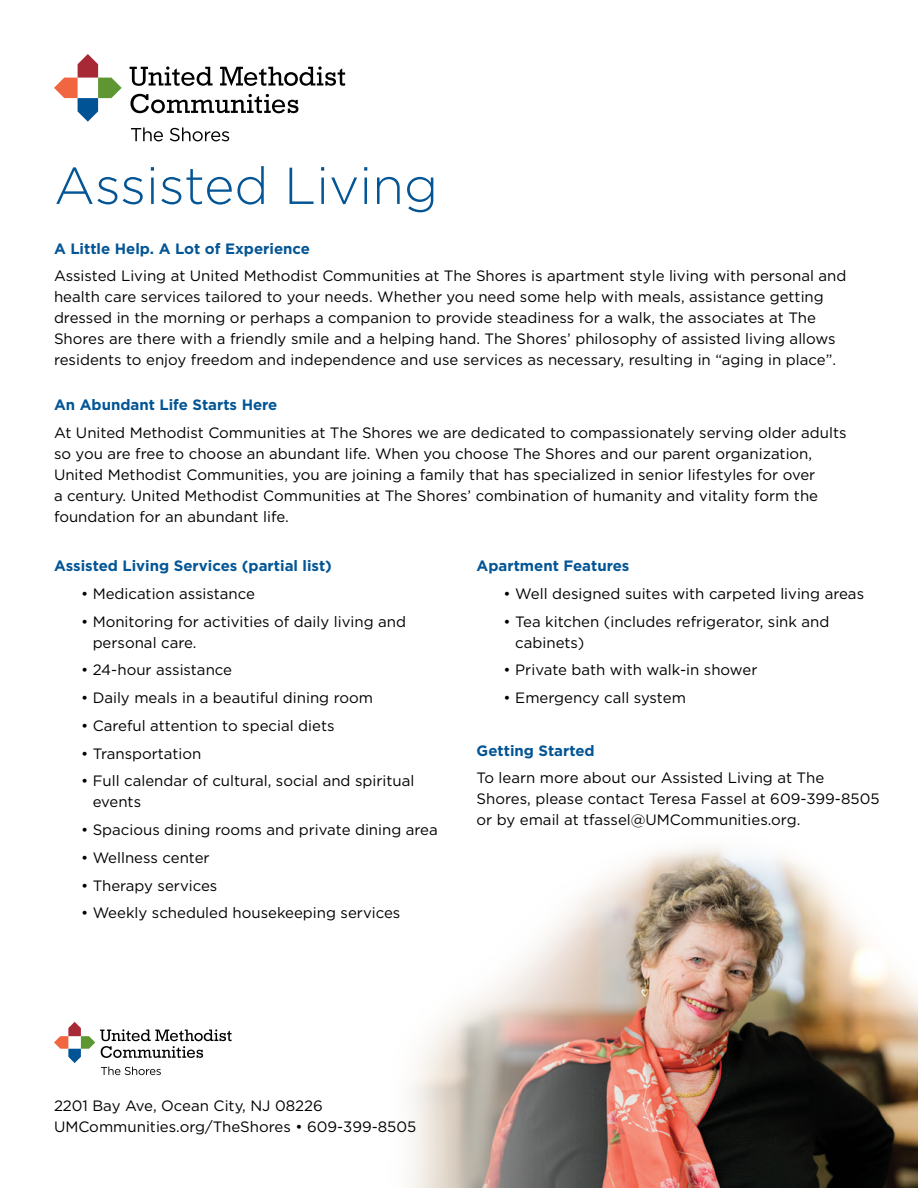
<style>
.page{position:relative;width:918px;height:1188px;background:#fff}
.page>*{position:absolute;margin:0;border:0;box-sizing:border-box;transform-origin:0 0}
.t1{font:300 51.9px "Gotham";color:#035595}
.t2{font:15px/21px "Gotham";color:#000}
.t3{font:700 15px "Gotham";color:#035595}
</style>
<div class="page">
<img style="left:410px;top:846px;width:508px;height:342px">
<svg style="left:130px;top:94px;width:168px;height:19px"></svg>
<svg style="left:220px;top:66px;width:125px;height:20px"></svg>
<svg style="left:130px;top:66px;width:83px;height:20px"></svg>
<svg style="left:54px;top:54px;width:68px;height:68px"></svg>
<svg style="left:131px;top:127px;width:32px;height:14px"></svg>
<svg style="left:170px;top:127px;width:59px;height:14px"></svg>
<svg style="left:54px;top:1022px;width:178px;height:53px"></svg>
<h1 class="t1" style="left:54px;top:153px;width:386px">Assisted Living</h1>
<p class="t3" style="left:54px;top:238px;width:258px">A Little Help. A Lot of Experience</p>
<p class="t2" style="left:54px;top:265px;width:794px">Assisted Living at United Methodist Communities at The Shores is apartment style living with personal and health care services tailored to your needs. Whether you need some help with meals, assistance getting dressed in the morning or perhaps a companion to provide steadiness for a walk, the associates at The Shores are there with a friendly smile and a helping hand. The Shores’ philosophy of assisted living allows residents to enjoy freedom and independence and use services as necessary, resulting in “aging in place”.</p>
<p class="t3" style="left:54px;top:395px;width:225px">An Abundant Life Starts Here</p>
<p class="t2" style="left:54px;top:422px;width:794px">At United Methodist Communities at The Shores we are dedicated to compassionately serving older adults so you are free to choose an abundant life. When you choose The Shores and our parent organization, United Methodist Communities, you are joining a family that has specialized in senior lifestyles for over<br>a century. United Methodist Communities at The Shores’ combination of humanity and vitality form the foundation for an abundant life.</p>
<p class="t3" style="left:54px;top:556px;width:279px">Assisted Living Services (partial list)</p>
<p class="t2" style="left:81px;top:583px;width:176px">• Medication assistance</p>
<p class="t2" style="left:93px;top:611px;width:315px;text-indent:-12px">• Monitoring for activities of daily living and personal care.</p>
<p class="t2" style="left:81px;top:659px;width:153px">• 24-hour assistance</p>
<p class="t2" style="left:81px;top:687px;width:294px">• Daily meals in a beautiful dining room</p>
<p class="t2" style="left:81px;top:715px;width:255px">• Careful attention to special diets</p>
<p class="t2" style="left:81px;top:743px;width:122px">• Transportation</p>
<p class="t2" style="left:93px;top:770px;width:323px;text-indent:-12px">• Full calendar of cultural, social and spiritual events</p>
<p class="t2" style="left:81px;top:819px;width:358px">• Spacious dining rooms and private dining area</p>
<p class="t2" style="left:81px;top:847px;width:130px">• Wellness center</p>
<p class="t2" style="left:81px;top:875px;width:138px">• Therapy services</p>
<p class="t2" style="left:81px;top:902px;width:321px">• Weekly scheduled housekeeping services</p>
<p class="t3" style="left:477px;top:556px;width:154px">Apartment Features</p>
<p class="t2" style="left:504px;top:583px;width:362px">• Well designed suites with carpeted living areas</p>
<p class="t2" style="left:515px;top:611px;width:316px;text-indent:-12px">• Tea kitchen (includes refrigerator, sink and cabinets)</p>
<p class="t2" style="left:504px;top:659px;width:255px">• Private bath with walk-in shower</p>
<p class="t2" style="left:504px;top:687px;width:184px">• Emergency call system</p>
<p class="t3" style="left:477px;top:740px;width:120px">Getting Started</p>
<p class="t2" style="left:477px;top:767px;width:404px">To learn more about our Assisted Living at The<br>Shores, please contact Teresa Fassel at 609-399-8505 or by email at tfassel@UMCommunities.org.</p>
<p class="t2" style="left:54px;top:1095px;width:364px">2201 Bay Ave, Ocean City, NJ 08226<br>UMCommunities.org/TheShores • 609-399-8505</p>
</div>
